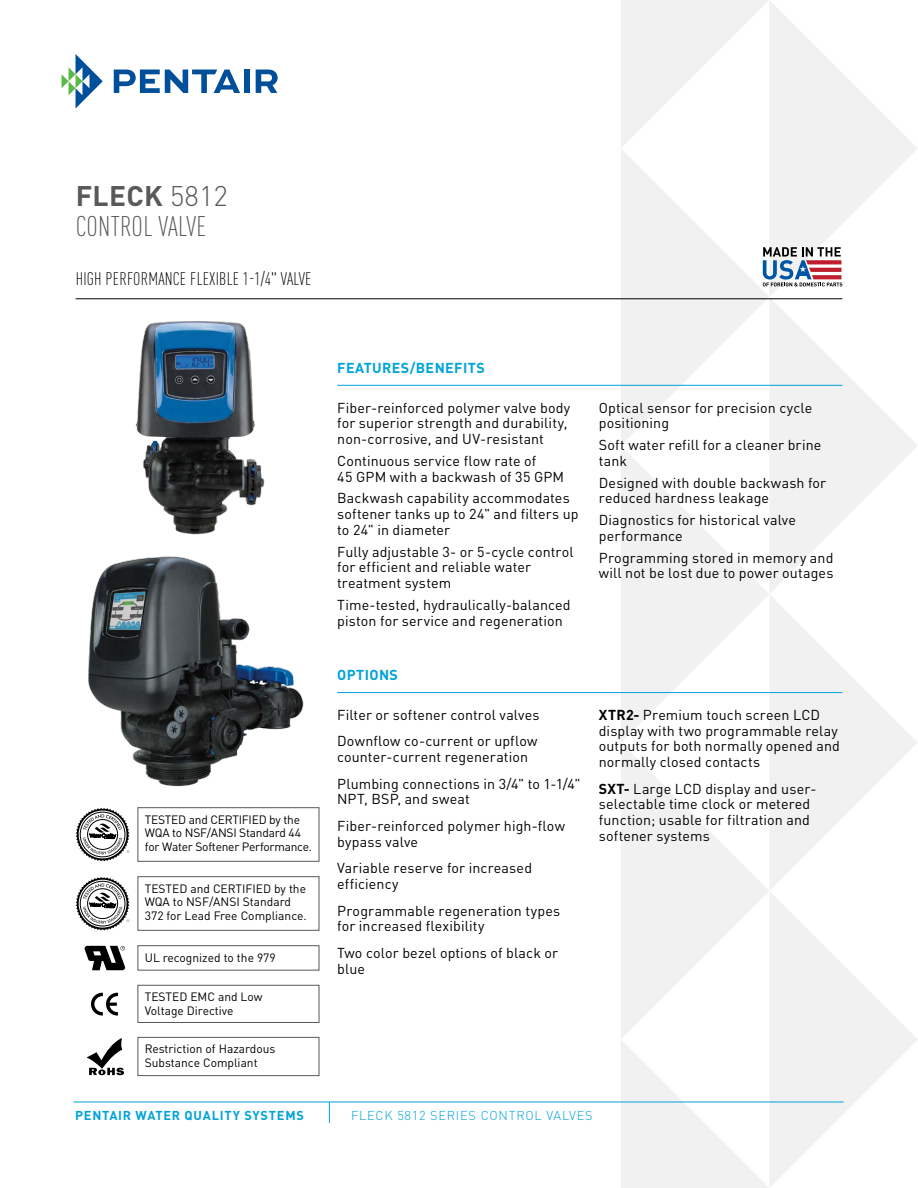
<style>
.page{position:relative;width:918px;height:1188px;background:#fff}
.page>*{position:absolute;margin:0;border:0;box-sizing:border-box;transform-origin:0 0}
.t1{font:300 condensed 28.05px/30px "DIN Pro";letter-spacing:.01em;color:#58595b}
.t2{font:300 condensed 18px "DIN Pro";letter-spacing:.01em;color:#000}
.t3{font:14.25px/15.8px "DIN Pro";letter-spacing:.01em;color:#000}
.t4{font:700 14.25px "DIN Pro";letter-spacing:.03em;color:#00a3d8}
.t5{font:300 12.75px "DIN Pro";letter-spacing:.06em;color:#00a3d8}
.t6{font:700 12.75px "DIN Pro";letter-spacing:.06em;color:#00a3d8}
.t7{font:12px/13.5px "DIN Pro";color:#000}
.t8{font:12px/13.5px "DIN Pro";letter-spacing:-.02em;color:#000}
.s1{font-weight:700;font-stretch:normal}
.s2{font-stretch:normal}
.s3{font-weight:700}
</style>
<div class="page">
<svg style="left:621px;top:594px;width:296px;height:148px;fill:#f3f3f4"></svg>
<svg style="left:621px;top:742px;width:296px;height:432px;fill:#f3f3f4"></svg>
<svg style="left:621px;top:297px;width:296px;height:297px;fill:#f3f3f4"></svg>
<svg style="left:621px;top:0;width:296px;height:297px;fill:#f1f1f2"></svg>
<svg style="left:621px;top:1040px;width:162px;height:148px"></svg>
<hr style="left:73px;top:1102px;width:770px;height:1px;background:#00a3d8">
<svg style="left:62px;top:54px;width:41px;height:55px"></svg>
<svg style="left:114px;top:70px;width:126px;height:23px"></svg>
<div style="left:244px;top:70px;width:5px;height:23px;background:#004f9a"></div>
<svg style="left:256px;top:70px;width:22px;height:23px"></svg>
<hr style="left:76px;top:298px;width:766px;height:1px;background:#000">
<svg style="left:329px;top:1102px;width:1px;height:21px"></svg>
<svg style="left:763px;top:247px;width:79px;height:39px"></svg>
<hr style="left:337px;top:385px;width:505px;height:1px;background:#00a3d8">
<hr style="left:337px;top:692px;width:505px;height:1px;background:#00a3d8">
<div style="left:138px;top:808px;width:181px;height:54px;border:1px solid #58595b"></div>
<div style="left:138px;top:1037px;width:181px;height:39px;border:1px solid #58595b"></div>
<div style="left:138px;top:877px;width:181px;height:54px;border:1px solid #58595b"></div>
<div style="left:138px;top:985px;width:181px;height:38px;border:1px solid #58595b"></div>
<svg style="left:85px;top:946px;width:40px;height:24px"></svg>
<svg style="left:91px;top:993px;width:27px;height:23px"></svg>
<svg style="left:87px;top:1038px;width:37px;height:37px"></svg>
<img style="left:135px;top:321px;width:130px;height:214px">
<img style="left:88px;top:556px;width:216px;height:231px">
<svg style="left:76px;top:808px;width:54px;height:54px"></svg>
<svg style="left:76px;top:877px;width:54px;height:54px"></svg>
<h1 class="t1" style="left:76px;top:179px;width:154px"><span class="s1">FLECK</span> <span class="s2">5812<br></span>CONTROL VALVE</h1>
<p class="t2" style="left:76px;top:266px;width:237px">HIGH PERFORMANCE FLEXIBLE 1-1/4" VALVE</p>
<p class="t8" style="left:145px;top:812px;width:169px">TESTED and CERTIFIED by the<br>WQA to NSF/ANSI Standard 44 for Water Softener Performance.</p>
<p class="t7" style="left:145px;top:881px;width:163px">TESTED and CERTIFIED by the<br>WQA to NSF/ANSI Standard<br>372 for Lead Free Compliance.</p>
<p class="t7" style="left:145px;top:950px;width:132px">UL recognized to the 979</p>
<p class="t7" style="left:145px;top:989px;width:119px">TESTED EMC and Low<br>Voltage Directive</p>
<p class="t7" style="left:145px;top:1041px;width:132px">Restriction of Hazardous<br>Substance Compliant</p>
<p class="t4" style="left:337px;top:356px;width:149px">FEATURES/BENEFITS</p>
<p class="t3" style="left:337px;top:398px;width:235px">Fiber-reinforced polymer valve body for superior strength and durability, non-corrosive, and UV-resistant</p>
<p class="t3" style="left:337px;top:451px;width:229px">Continuous service flow rate of<br>45 GPM with a backwash of 35 GPM</p>
<p class="t3" style="left:337px;top:489px;width:243px">Backwash capability accommodates softener tanks up to 24" and filters up to 24" in diameter</p>
<p class="t3" style="left:337px;top:542px;width:238px">Fully adjustable 3- or 5-cycle control for efficient and reliable water treatment system</p>
<p class="t3" style="left:337px;top:595px;width:235px">Time-tested, hydraulically-balanced piston for service and regeneration</p>
<p class="t4" style="left:337px;top:663px;width:62px">OPTIONS</p>
<p class="t3" style="left:337px;top:700px;width:204px;line-height:26.5px">Filter or softener control valves<br>Downflow co-current or upflow</p>
<p class="t3" style="left:337px;top:742px;width:245px;line-height:26.5px">counter-current regeneration<br>Plumbing connections in 3/4" to 1-1/4"</p>
<p class="t3" style="left:337px;top:785px;width:229px;line-height:26.5px">NPT, BSP, and sweat<br>Fiber-reinforced polymer high-flow</p>
<p class="t3" style="left:337px;top:827px;width:196px;line-height:26.5px">bypass valve<br>Variable reserve for increased</p>
<p class="t3" style="left:337px;top:869px;width:225px;line-height:26.5px">efficiency<br>Programmable regeneration types</p>
<p class="t3" style="left:337px;top:911px;width:223px;line-height:26.5px">for increased flexibility<br>Two color bezel options of black or</p>
<p class="t3" style="left:337px;top:959px;width:29px">blue</p>
<p class="t3" style="left:599px;top:398px;width:215px">Optical sensor for precision cycle positioning</p>
<p class="t3" style="left:599px;top:436px;width:224px">Soft water refill for a cleaner brine tank</p>
<p class="t3" style="left:599px;top:473px;width:229px">Designed with double backwash for reduced hardness leakage</p>
<p class="t3" style="left:599px;top:511px;width:199px">Diagnostics for historical valve performance</p>
<p class="t3" style="left:599px;top:548px;width:236px">Programming stored in memory and will not be lost due to power outages</p>
<p class="t3" style="left:599px;top:705px;width:243px"><span class="s3">XTR2-</span> Premium touch screen LCD display with two programmable relay outputs for both normally opened and normally closed contacts</p>
<p class="t3" style="left:599px;top:779px;width:219px"><span class="s3">SXT-</span> Large LCD display and user&shy;selectable time clock or metered function; usable for filtration and softener systems</p>
<p class="t6" style="left:75px;top:1105px;width:230px">PENTAIR WATER QUALITY SYSTEMS</p>
<p class="t5" style="left:351px;top:1106px;width:243px">FLECK 5812 SERIES CONTROL VALVES</p>
</div>
